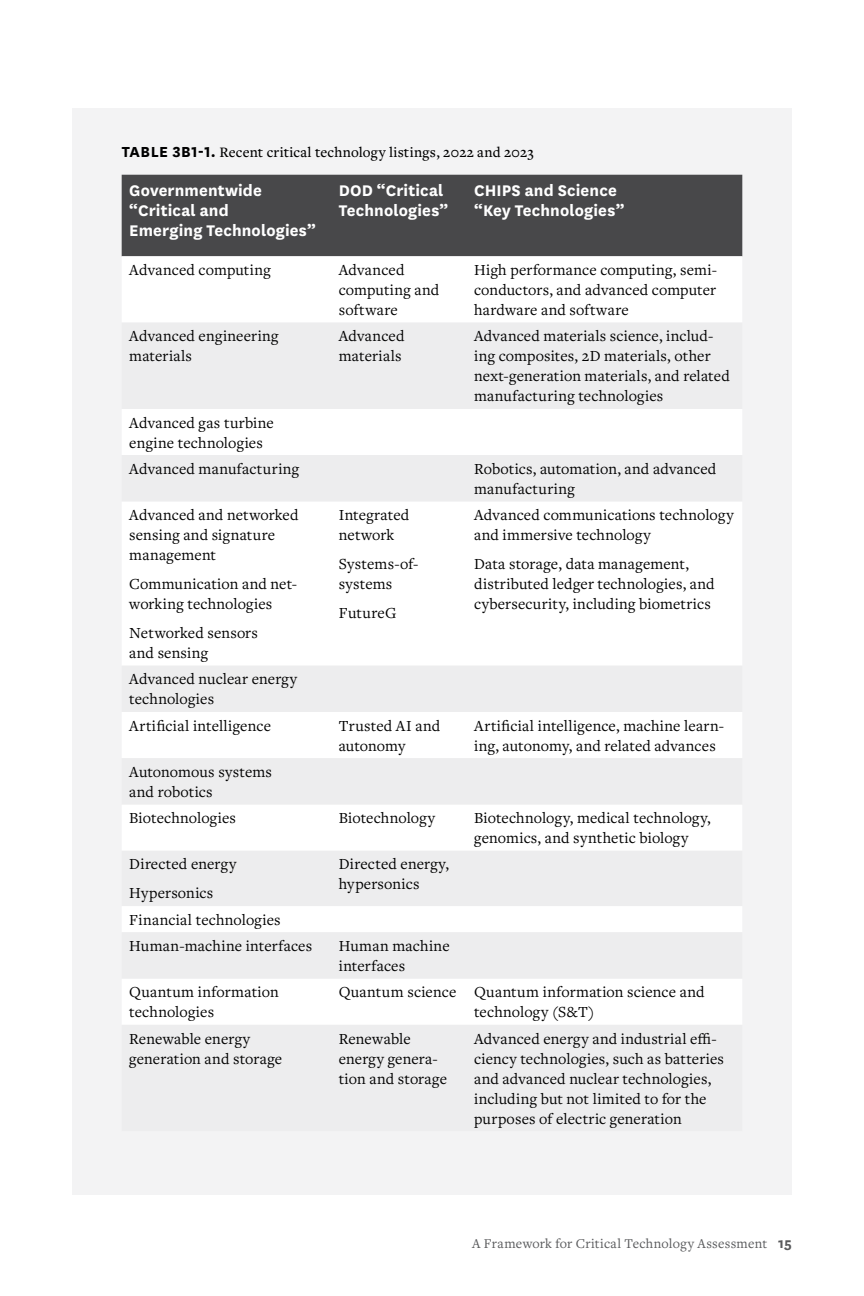
<style>
.page{position:relative;width:864px;height:1296px;background:#fff}
.page>*{position:absolute;margin:0;border:0;box-sizing:border-box;transform-origin:0 0}
.H3___Table_Heading{font:700 18px/20px "National";letter-spacing:.01em;color:#fff}
.Table_body{font:16px/20px "Freight Text Pro";letter-spacing:.01em;color:#000}
.Captions_to_Read{font:500 15px "Freight Text Pro";letter-spacing:.02em;color:#000}
.t1{font:14px "Freight Text Pro";letter-spacing:.02em;color:#58595b}
.s1{font-family:"National";font-weight:700;font-size:17px}
.s2{font-family:"National";font-weight:700;font-size:16px}
</style>
<div class="page">
<div style="left:72px;top:108px;width:720px;height:1086px;background:#f3f3f4"></div>
<div style="left:122px;top:175px;width:620px;height:81px;background:#48484a"></div>
<div style="left:122px;top:257px;width:620px;height:65px;background:#fff"></div>
<svg style="left:122px;top:409px;width:620px;height:615px;fill:#fff"></svg>
<p class="Captions_to_Read" style="left:122px;top:142px;width:414px"><span class="s1">TABLE 3B1-1.</span> Recent critical technology listings, 2022 and 2023</p>
<h3 class="H3___Table_Heading" style="left:129px;top:179px;width:188px">Governmentwide “Critical and<br>Emerging Technologies”</h3>
<h3 class="H3___Table_Heading" style="left:339px;top:179px;width:111px">DOD “Critical<br>Technologies”</h3>
<h3 class="H3___Table_Heading" style="left:474px;top:179px;width:152px">CHIPS and Science “Key Technologies”</h3>
<p class="Table_body" style="left:129px;top:259px;width:143px">Advanced computing</p>
<p class="Table_body" style="left:339px;top:259px;width:102px">Advanced computing and software</p>
<p class="Table_body" style="left:474px;top:259px;width:245px;text-align:justify">High performance computing, semi&shy;conductors, and advanced computer hardware and software</p>
<p class="Table_body" style="left:129px;top:326px;width:151px">Advanced engineering materials</p>
<p class="Table_body" style="left:339px;top:326px;width:67px">Advanced materials</p>
<p class="Table_body" style="left:474px;top:326px;width:257px">Advanced materials science, includ&shy;ing composites, 2D materials, other next-generation materials, and related manufacturing technologies</p>
<p class="Table_body" style="left:129px;top:412px;width:146px">Advanced gas turbine engine technologies</p>
<p class="Table_body" style="left:129px;top:458px;width:172px">Advanced manufacturing</p>
<p class="Table_body" style="left:474px;top:458px;width:244px">Robotics, automation, and advanced manufacturing</p>
<p class="Table_body" style="left:129px;top:504px;width:171px">Advanced and networked sensing and signature management</p>
<p class="Table_body" style="left:129px;top:573px;width:169px">Communication and net&shy;working technologies</p>
<p class="Table_body" style="left:129px;top:622px;width:130px">Networked sensors and sensing</p>
<p class="Table_body" style="left:339px;top:504px;width:72px">Integrated network</p>
<p class="Table_body" style="left:339px;top:553px;width:81px">Systems-of&shy;systems</p>
<p class="Table_body" style="left:339px;top:602px;width:59px">FutureG</p>
<p class="Table_body" style="left:474px;top:504px;width:261px">Advanced communications technology and immersive technology</p>
<p class="Table_body" style="left:474px;top:553px;width:242px">Data storage, data management, distributed ledger technologies, and cybersecurity, including biometrics</p>
<p class="Table_body" style="left:129px;top:669px;width:169px">Advanced nuclear energy technologies</p>
<p class="Table_body" style="left:129px;top:715px;width:143px">Artificial intelligence</p>
<p class="Table_body" style="left:339px;top:715px;width:103px">Trusted AI and autonomy</p>
<p class="Table_body" style="left:474px;top:715px;width:252px">Artificial intelligence, machine learn&shy;ing, autonomy, and related advances</p>
<p class="Table_body" style="left:129px;top:761px;width:144px">Autonomous systems and robotics</p>
<p class="Table_body" style="left:129px;top:808px;width:108px">Biotechnologies</p>
<p class="Table_body" style="left:339px;top:808px;width:98px">Biotechnology</p>
<p class="Table_body" style="left:474px;top:808px;width:238px">Biotechnology, medical technology, genomics, and synthetic biology</p>
<p class="Table_body" style="left:129px;top:854px;width:109px">Directed energy</p>
<p class="Table_body" style="left:129px;top:883px;width:86px">Hypersonics</p>
<p class="Table_body" style="left:339px;top:854px;width:112px">Directed energy, hypersonics</p>
<p class="Table_body" style="left:129px;top:909px;width:153px">Financial technologies</p>
<p class="Table_body" style="left:129px;top:935px;width:184px">Human-machine interfaces</p>
<p class="Table_body" style="left:339px;top:935px;width:112px">Human machine interfaces</p>
<p class="Table_body" style="left:129px;top:982px;width:151px">Quantum information technologies</p>
<p class="Table_body" style="left:339px;top:982px;width:119px">Quantum science</p>
<p class="Table_body" style="left:474px;top:982px;width:232px">Quantum information science and technology (S&amp;T)</p>
<p class="Table_body" style="left:129px;top:1028px;width:155px">Renewable energy generation and storage</p>
<p class="Table_body" style="left:339px;top:1028px;width:110px">Renewable energy genera&shy;tion and storage</p>
<p class="Table_body" style="left:474px;top:1028px;width:251px">Advanced energy and industrial effi&shy;ciency technologies, such as batteries and advanced nuclear technologies, including but not limited to for the purposes of electric generation</p>
<p class="t1" style="left:472px;top:1234px;width:322px">A Framework for Critical Technology Assessment <span class="s2">15</span></p>
</div>
